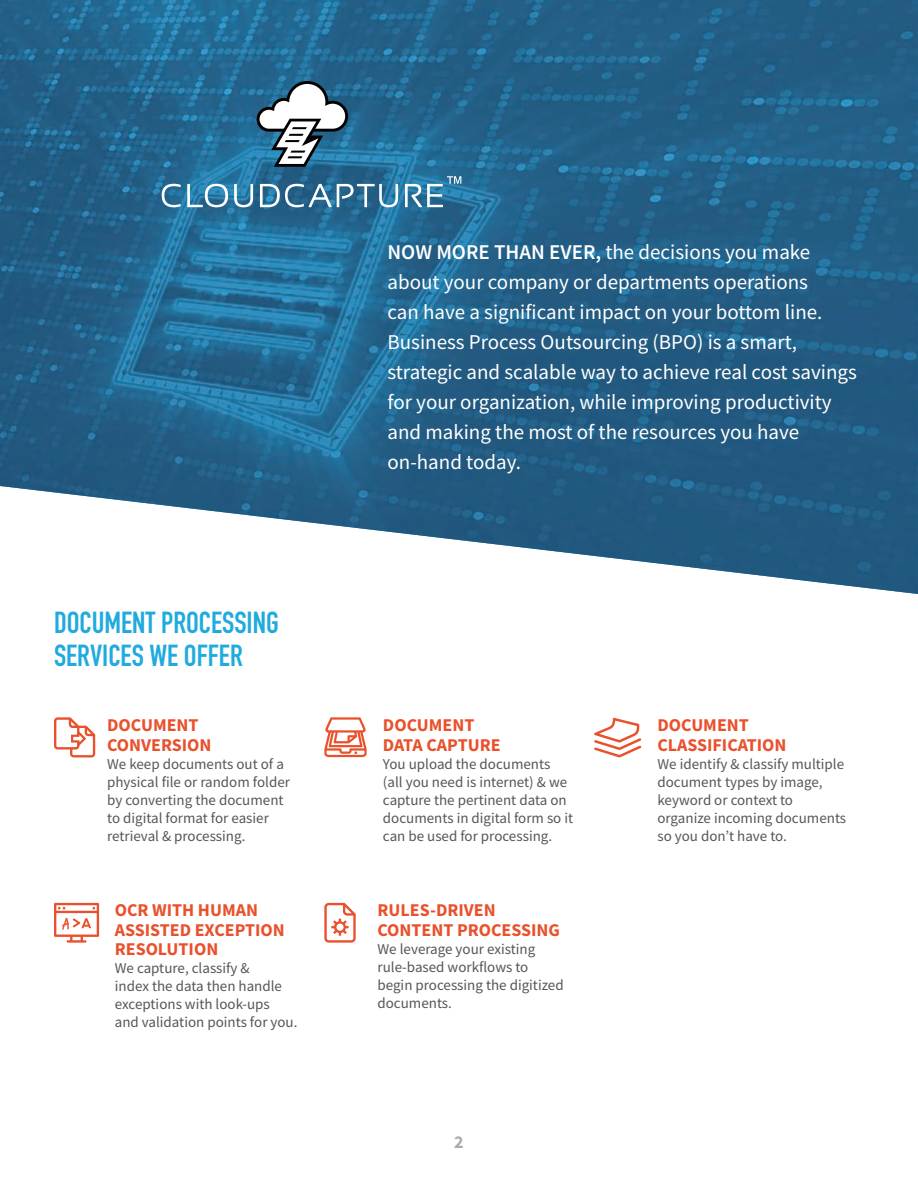
<style>
.page{position:relative;width:918px;height:1188px;background:#fff}
.page>*{position:absolute;margin:0;border:0;box-sizing:border-box;transform-origin:0 0}
.t1{font:30px/33px "DIN Engschrift Std";color:#20aade}
.t2{font:21px/30px "Source Sans Pro";color:#fff}
.t3{font:700 18px/19.5px "Source Sans Pro";color:#e9512c}
.t4{font:700 18px "Source Sans Pro";color:#aea9ab}
.t5{font:15px/18px "Source Sans Pro";color:#56565a}
.s1{font-weight:600}
</style>
<div class="page">
<img style="left:0;top:0;width:918px;height:594px">
<svg style="left:324px;top:717px;width:43px;height:40px"></svg>
<svg style="left:594px;top:718px;width:47px;height:40px"></svg>
<svg style="left:324px;top:903px;width:32px;height:40px"></svg>
<svg style="left:54px;top:717px;width:41px;height:40px"></svg>
<svg style="left:54px;top:903px;width:45px;height:40px"></svg>
<svg style="left:257px;top:81px;width:91px;height:86px"></svg>
<svg style="left:162px;top:184px;width:19px;height:23px"></svg>
<svg style="left:187px;top:184px;width:41px;height:23px"></svg>
<svg style="left:234px;top:184px;width:19px;height:23px"></svg>
<svg style="left:260px;top:184px;width:138px;height:23px"></svg>
<svg style="left:405px;top:176px;width:56px;height:31px;background:#5392b5"></svg>
<h1 class="t1" style="left:54px;top:606px;width:226px">DOCUMENT PROCESSING<br>SERVICES WE OFFER</h1>
<p class="t3" style="left:107px;top:715px;width:106px">DOCUMENT<br>CONVERSION</p>
<p class="t5" style="left:107px;top:755px;width:184px">We keep documents out of a physical file or random folder by converting the document to digital format for easier retrieval &amp; processing.</p>
<p class="t3" style="left:115px;top:900px;width:172px">OCR WITH HUMAN<br>ASSISTED EXCEPTION<br>RESOLUTION</p>
<p class="t5" style="left:115px;top:959px;width:184px">We capture, classify &amp;<br>index the data then handle exceptions with look-ups and validation points for you.</p>
<p class="t2" style="left:388px;top:237px;width:471px"><span class="s1">NOW MORE THAN EVER,</span> the decisions you make about your company or departments operations<br>can have a significant impact on your bottom line.<br>Business Process Outsourcing (BPO) is a smart, strategic and scalable way to achieve real cost savings for your organization, while improving productivity and making the most of the resources you have on-hand today.</p>
<p class="t3" style="left:383px;top:715px;width:119px">DOCUMENT<br>DATA CAPTURE</p>
<p class="t5" style="left:383px;top:755px;width:192px">You upload the documents (all you need is internet) &amp; we capture the pertinent data on documents in digital form so it can be used for processing.</p>
<p class="t3" style="left:378px;top:900px;width:184px">RULES-DRIVEN<br>CONTENT PROCESSING</p>
<p class="t5" style="left:378px;top:940px;width:188px">We leverage your existing rule-based workflows to begin processing the digitized documents.</p>
<p class="t4" style="left:454px;top:1129px;width:11px">2</p>
<p class="t3" style="left:657px;top:715px;width:131px">DOCUMENT<br>CLASSIFICATION</p>
<p class="t5" style="left:657px;top:755px;width:190px">We identify &amp; classify multiple document types by image, keyword or context to organize incoming documents so you don’t have to.</p>
</div>
